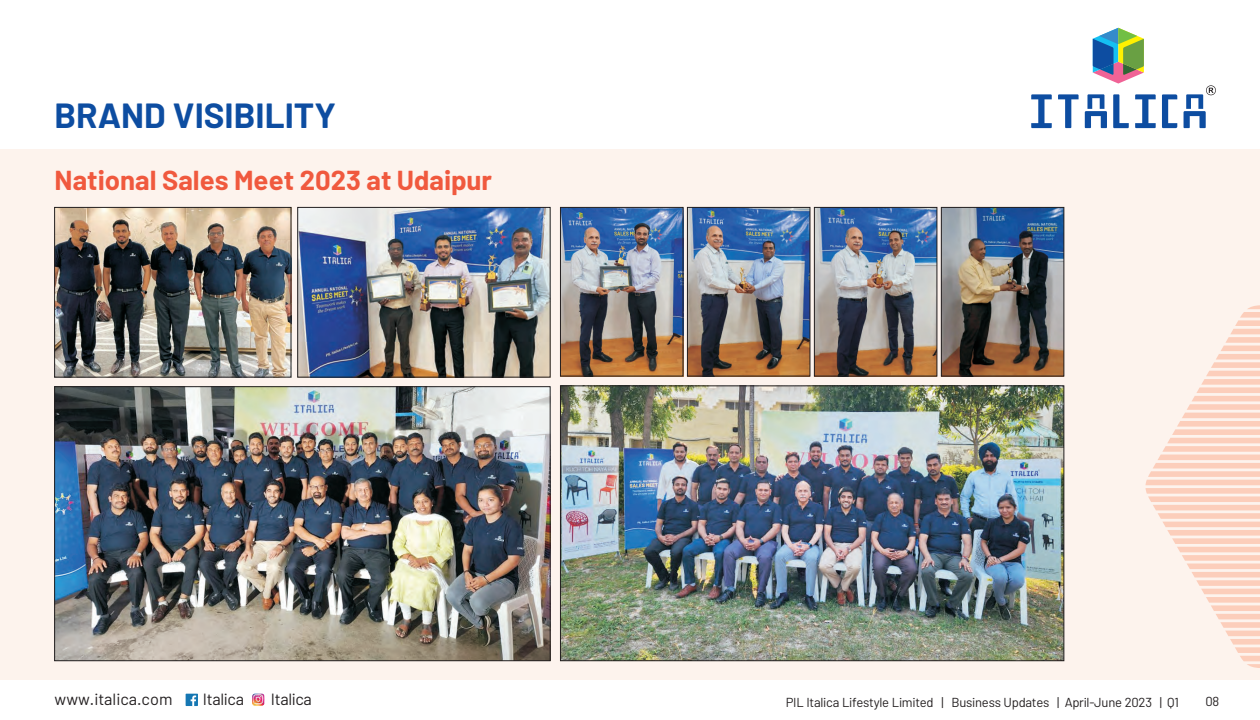
<style>
.page{position:relative;width:1260px;height:720px;background:#fff}
.page>*{position:absolute;margin:0;border:0;box-sizing:border-box;transform-origin:0 0}
.t1{font:700 35px "Barlow";color:#0d4da1}
.t2{font:700 27.5px "Barlow";color:#f0593e}
.t3{font:16.25px "Barlow";color:#231f20}
.t4{font:16.25px "Barlow";letter-spacing:-.02em;color:#231f20}
.t5{font:13px "Barlow";letter-spacing:-.02em;color:#231f20}
</style>
<div class="page">
<div style="left:0;top:149px;width:1260px;height:531px;background:#fdf3ed"></div>
<img style="left:56px;top:209px;width:233px;height:166px">
<div style="left:54px;top:207px;width:237px;height:170px;border:1px solid #231f20"></div>
<img style="left:299px;top:209px;width:249px;height:166px">
<div style="left:297px;top:207px;width:253px;height:170px;border:1px solid #231f20"></div>
<img style="left:56px;top:388px;width:492px;height:271px">
<div style="left:54px;top:386px;width:496px;height:275px;border:1px solid #231f20"></div>
<img style="left:943px;top:209px;width:119px;height:165px">
<div style="left:941px;top:207px;width:123px;height:169px;border:1px solid #231f20"></div>
<img style="left:689px;top:209px;width:119px;height:165px">
<div style="left:687px;top:207px;width:123px;height:169px;border:1px solid #231f20"></div>
<img style="left:816px;top:209px;width:119px;height:165px">
<div style="left:814px;top:207px;width:123px;height:169px;border:1px solid #231f20"></div>
<img style="left:562px;top:209px;width:119px;height:165px">
<div style="left:560px;top:207px;width:123px;height:169px;border:1px solid #231f20"></div>
<img style="left:562px;top:388px;width:500px;height:271px">
<div style="left:560px;top:386px;width:504px;height:275px;border:1px solid #231f20"></div>
<svg style="left:1146px;top:305px;width:114px;height:363px"></svg>
<svg style="left:1162px;top:94px;width:15px;height:34px"></svg>
<svg style="left:1113px;top:94px;width:16px;height:34px"></svg>
<svg style="left:1031px;top:94px;width:21px;height:34px"></svg>
<svg style="left:1135px;top:94px;width:21px;height:34px"></svg>
<svg style="left:1058px;top:94px;width:21px;height:34px"></svg>
<svg style="left:1085px;top:94px;width:22px;height:34px"></svg>
<svg style="left:1093px;top:28px;width:51px;height:56px"></svg>
<svg style="left:1184px;top:85px;width:32px;height:43px"></svg>
<svg style="left:252px;top:694px;width:13px;height:12px"></svg>
<div style="left:186px;top:694px;width:12px;height:12px;background:#1577b3"></div>
<svg style="left:191px;top:695px;width:5px;height:11px"></svg>
<h1 class="t1" style="left:55px;top:93px;width:283px">BRAND VISIBILITY</h1>
<h2 class="t2" style="left:55px;top:163px;width:439px">National Sales Meet 2023 at Udaipur</h2>
<p class="t3" style="left:55px;top:689px;width:119px">www.italica.com</p>
<p class="t4" style="left:203px;top:689px;width:43px">Italica</p>
<p class="t4" style="left:271px;top:689px;width:43px">Italica</p>
<p class="t5" style="left:786px;top:694px;width:395px">PIL Italica Lifestyle Limited | Business Updates | April-June 2023 | Q1</p>
<p class="t5" style="left:1206px;top:693px;width:15px">08</p>
</div>
